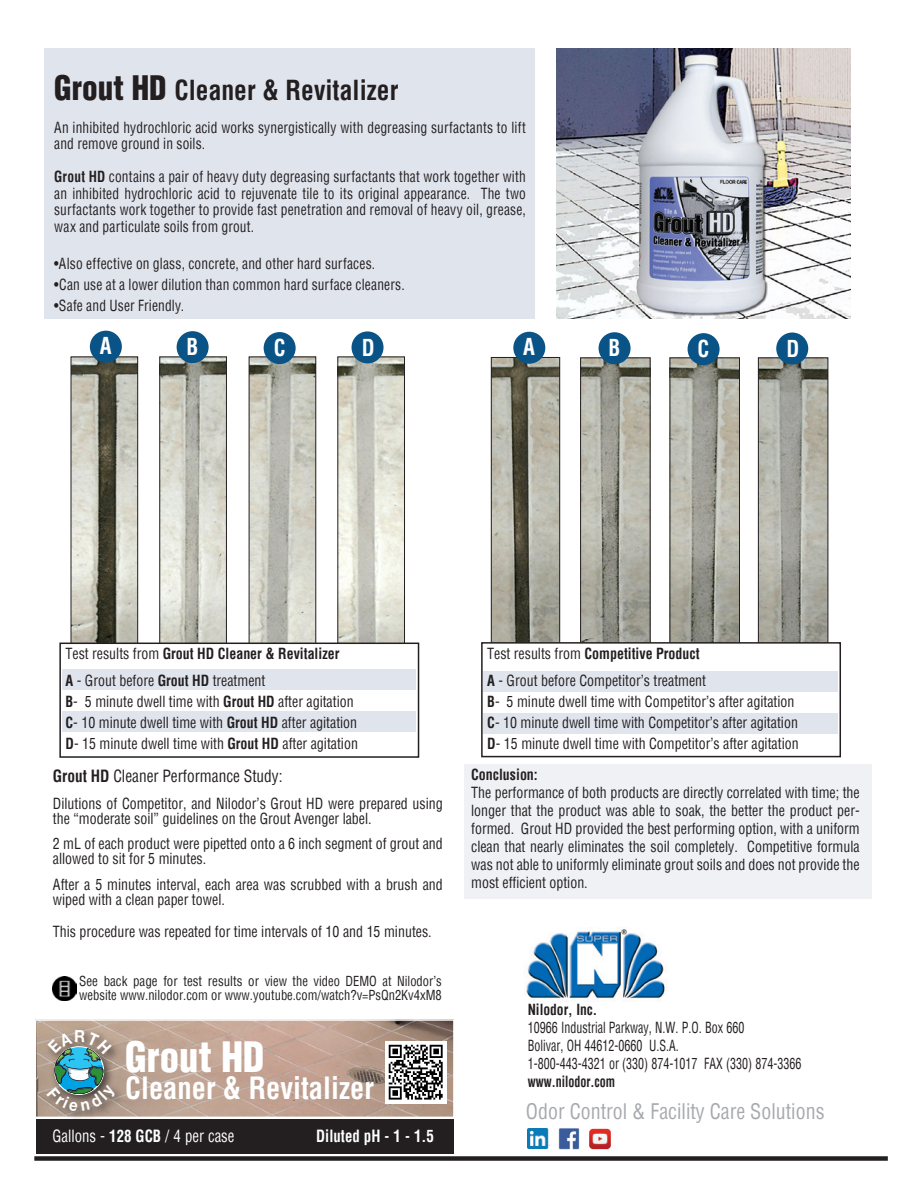
<style>
.page{position:relative;width:918px;height:1188px;background:#fff}
.page>*{position:absolute;margin:0;border:0;box-sizing:border-box;transform-origin:0 0}
.t1{font:900 condensed 40.95px "Helvetica";color:#fff;scale:.95 1}
.t2{font:700 condensed 30px "Helvetica";color:#fff;scale:.95 1}
.t3{font:700 condensed 27px "Helvetica";color:#231f20;scale:.95 1}
.t4{font:700 condensed 22.8px "Helvetica";color:#fff;scale:.93 1}
.t5{font:condensed 21px "Helvetica";color:#a8a9ad;scale:.95 1}
.t6{font:condensed 16.5px "Helvetica";color:#231f20;scale:.93 1}
.t7{font:condensed 16.5px "Helvetica";color:#fff;scale:.9 1}
.t8{font:700 condensed 16.5px "Helvetica";color:#fff;scale:.9 1}
.t9{font:condensed 15px/18px "Helvetica";color:#231f20;scale:.93 1}
.t10{font:condensed 15px/16.5px "Helvetica";color:#231f20;scale:.9 1}
.t11{font:condensed 15px/18px "Helvetica";color:#231f20;scale:.8 1}
.t12{font:700 condensed 15px "Helvetica";color:#231f20;scale:.8 1}
.t13{font:700 condensed 15px "Helvetica";color:#231f20;scale:.9 1}
.t14{font:700 condensed 15px "Helvetica";color:#231f20;scale:.93 1}
.t15{font:condensed 13.5px/13.5px "Helvetica";color:#231f20;scale:.96 1}
.s1{font-weight:900;font-size:33px}
.s2{font-weight:700}
</style>
<div class="page">
<img style="left:556px;top:48px;width:294px;height:271px">
<div style="left:464px;top:764px;width:408px;height:135px;background:#eff1f5"></div>
<div style="left:34px;top:1156px;width:854px;height:5px;background:#231f20"></div>
<div style="left:44px;top:48px;width:491px;height:271px;background:#e0e4ed"></div>
<img style="left:631px;top:51px;width:141px;height:263px">
<div style="left:36px;top:1119px;width:418px;height:35px;background:#231f20"></div>
<img style="left:251px;top:359px;width:63px;height:284px">
<div style="left:249px;top:357px;width:67px;height:351px;border:1px solid #231f20"></div>
<img style="left:340px;top:359px;width:63px;height:284px">
<div style="left:338px;top:357px;width:67px;height:351px;border:1px solid #231f20"></div>
<img style="left:162px;top:359px;width:63px;height:284px">
<div style="left:160px;top:357px;width:67px;height:351px;border:1px solid #231f20"></div>
<img style="left:73px;top:359px;width:63px;height:284px">
<div style="left:71px;top:357px;width:67px;height:351px;border:1px solid #231f20"></div>
<div style="left:90px;top:331px;width:32px;height:32px;background:#0a5386;border-radius:50%"></div>
<div style="left:177px;top:331px;width:32px;height:32px;background:#0a5386;border-radius:50%"></div>
<div style="left:264px;top:332px;width:32px;height:32px;background:#0a5386;border-radius:50%"></div>
<div style="left:352px;top:331px;width:32px;height:32px;background:#0a5386;border-radius:50%"></div>
<img style="left:760px;top:360px;width:66px;height:282px">
<div style="left:758px;top:358px;width:70px;height:351px;border:1px solid #231f20"></div>
<img style="left:672px;top:360px;width:66px;height:282px">
<div style="left:670px;top:358px;width:70px;height:351px;border:1px solid #231f20"></div>
<img style="left:582px;top:360px;width:66px;height:282px">
<div style="left:580px;top:358px;width:70px;height:350px;border:1px solid #231f20"></div>
<img style="left:493px;top:359px;width:65px;height:283px">
<div style="left:491px;top:357px;width:69px;height:351px;border:1px solid #231f20"></div>
<div style="left:513px;top:332px;width:32px;height:32px;background:#0a5386;border-radius:50%"></div>
<div style="left:599px;top:332px;width:32px;height:32px;background:#0a5386;border-radius:50%"></div>
<div style="left:688px;top:333px;width:32px;height:32px;background:#0a5386;border-radius:50%"></div>
<div style="left:776px;top:333px;width:32px;height:32px;background:#0a5386;border-radius:50%"></div>
<div style="left:60px;top:643px;width:359px;height:114px;background:#fff"></div>
<div style="left:59px;top:643px;width:360px;height:115px;border:2px solid #231f20"></div>
<div style="left:62px;top:711px;width:354px;height:21px;background:#e0e4ed"></div>
<div style="left:62px;top:669px;width:354px;height:21px;background:#e0e4ed"></div>
<div style="left:482px;top:643px;width:358px;height:114px;background:#fff"></div>
<div style="left:481px;top:642px;width:360px;height:115px;border:2px solid #231f20"></div>
<div style="left:483px;top:713px;width:355px;height:20px;background:#e0e4ed"></div>
<div style="left:484px;top:672px;width:354px;height:20px;background:#e0e4ed"></div>
<img style="left:38px;top:1022px;width:414px;height:93px">
<div style="left:35px;top:1019px;width:420px;height:99px;border:2px solid #fff"></div>
<div style="left:43px;top:1027px;width:83px;height:95px;background:#231f20;opacity:.75"></div>
<img style="left:385px;top:1042px;width:62px;height:61px">
<img style="left:53px;top:977px;width:24px;height:24px">
<img style="left:526px;top:929px;width:139px;height:72px">
<img style="left:558px;top:1128px;width:22px;height:22px">
<img style="left:590px;top:1128px;width:21px;height:21px">
<img style="left:528px;top:1129px;width:21px;height:20px">
<svg style="left:47px;top:1030px;width:70px;height:81px;background:#7f918b"></svg>
<h3 class="t3" style="left:54px;top:72px;width:364px"><span class="s1">Grout HD</span> Cleaner &amp; Revitalizer</h3>
<p class="t10" style="left:54px;top:119px;width:526px">An inhibited hydrochloric acid works synergistically with degreasing surfactants to lift and remove ground in soils.</p>
<p class="t10" style="left:54px;top:168px;width:526px;text-align:justify"><span class="s2">Grout HD</span> contains a pair of heavy duty degreasing surfactants that work together with an inhibited hydrochloric acid to rejuvenate tile to its original appearance. The two surfactants work together to provide fast penetration and removal of heavy oil, grease, wax and particulate soils from grout.</p>
<p class="t10" style="left:54px;top:255px;width:358px">•Also effective on glass, concrete, and other hard surfaces.</p>
<p class="t10" style="left:54px;top:276px;width:391px">•Can use at a lower dilution than common hard surface cleaners.</p>
<p class="t10" style="left:54px;top:297px;width:146px">•Safe and User Friendly.</p>
<h3 class="t4" style="left:100px;top:330px;width:14px">A</h3>
<h3 class="t4" style="left:187px;top:332px;width:14px">B</h3>
<h3 class="t4" style="left:274px;top:332px;width:14px">C</h3>
<h3 class="t4" style="left:362px;top:332px;width:15px">D</h3>
<h3 class="t4" style="left:523px;top:332px;width:14px">A</h3>
<h3 class="t4" style="left:609px;top:333px;width:14px">B</h3>
<h3 class="t4" style="left:698px;top:333px;width:14px">C</h3>
<h3 class="t4" style="left:786px;top:333px;width:15px">D</h3>
<p class="t9" style="left:66px;top:640px;width:296px;line-height:27px">Test results from <span class="s2">Grout HD Cleaner &amp; Revitalizer<br>A</span> - Grout before <span class="s2">Grout HD</span> treatment</p>
<p class="t9" style="left:66px;top:691px;width:316px;line-height:21px"><span class="s2">B</span>- 5 minute dwell time with <span class="s2">Grout HD</span> after agitation<br><span class="s2">C</span>- 10 minute dwell time with <span class="s2">Grout HD</span> after agitation<br><span class="s2">D</span>- 15 minute dwell time with <span class="s2">Grout HD</span> after agitation</p>
<p class="t6" style="left:53px;top:765px;width:248px"><span class="s2">Grout HD</span> Cleaner Performance Study:</p>
<p class="t9" style="left:53px;top:795px;width:421px;line-height:15px">Dilutions of Competitor, and Nilodor’s Grout HD were prepared using the “moderate soil” guidelines on the Grout Avenger label.</p>
<p class="t9" style="left:53px;top:836px;width:421px;line-height:15px">2 mL of each product were pipetted onto a 6 inch segment of grout and allowed to sit for 5 minutes.</p>
<p class="t9" style="left:53px;top:876px;width:421px;line-height:15px">After a 5 minutes interval, each area was scrubbed with a brush and wiped with a clean paper towel.</p>
<p class="t9" style="left:53px;top:922px;width:409px">This procedure was repeated for time intervals of 10 and 15 minutes.</p>
<p class="t15" style="left:79px;top:975px;width:379px">See back page for test results or view the video DEMO at Nilodor’s website www.nilodor.com or www.youtube.com/watch?v=PsQn2Kv4xM8</p>
<h1 class="t1" style="left:125px;top:1032px;width:148px">Grout HD</h1>
<h2 class="t2" style="left:125px;top:1069px;width:263px">Cleaner &amp; Revitalizer</h2>
<p class="t7" style="left:52px;top:1125px;width:204px">Gallons - <span class="s2">128 GCB</span> / 4 per case</p>
<p class="t8" style="left:316px;top:1125px;width:132px">Diluted pH - 1 - 1.5</p>
<p class="t9" style="left:487px;top:640px;width:237px;line-height:27px">Test results from <span class="s2">Competitive Product<br>A</span> - Grout before Competitor’s treatment</p>
<p class="t9" style="left:487px;top:691px;width:336px;line-height:21px"><span class="s2">B</span>- 5 minute dwell time with Competitor’s after agitation<br><span class="s2">C</span>- 10 minute dwell time with Competitor’s after agitation<br><span class="s2">D</span>- 15 minute dwell time with Competitor’s after agitation</p>
<p class="t14" style="left:471px;top:765px;width:73px">Conclusion:</p>
<p class="t9" style="left:471px;top:783px;width:419px;text-align:justify">The performance of both products are directly correlated with time; the longer that the product was able to soak, the better the product per&shy;formed. Grout HD provided the best performing option, with a uniform clean that nearly eliminates the soil completely. Competitive formula was not able to uniformly eliminate grout soils and does not provide the most efficient option.</p>
<p class="t13" style="left:528px;top:1000px;width:79px">Nilodor, Inc.</p>
<p class="t11" style="left:528px;top:1018px;width:344px">10966 Industrial Parkway, N.W. P.O. Box 660<br>Bolivar, OH 44612-0660 U.S.A.<br>1-800-443-4321 or (330) 874-1017 FAX (330) 874-3366</p>
<p class="t12" style="left:528px;top:1072px;width:111px">www.nilodor.com</p>
<h3 class="t5" style="left:526px;top:1098px;width:316px">Odor Control &amp; Facility Care Solutions</h3>
</div>
